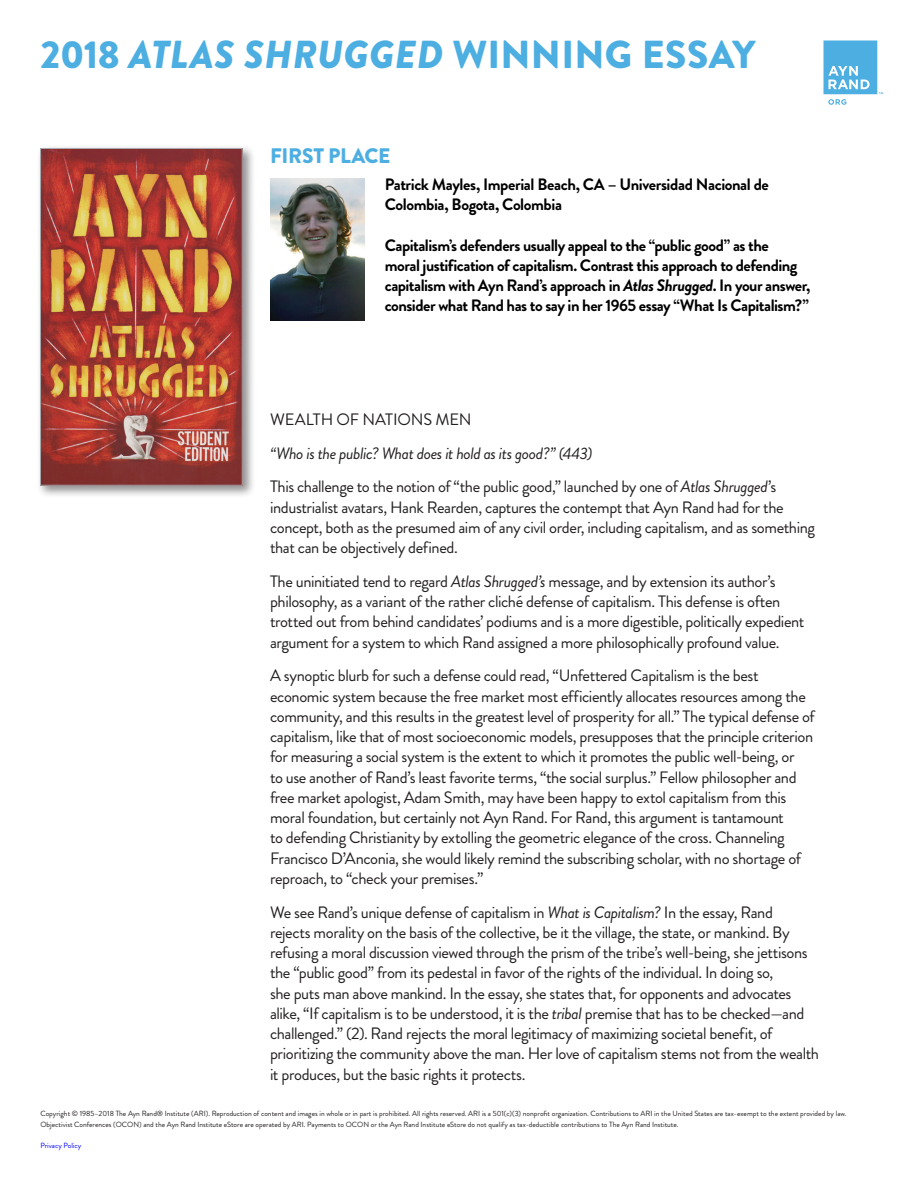
<style>
.page{position:relative;width:918px;height:1188px;background:#fff}
.page>*{position:absolute;margin:0;border:0;box-sizing:border-box;transform-origin:0 0}
.t1{font:900 39px "Brandon Grotesque";letter-spacing:.005em;color:#4caee1}
.Normal__Web{font:900 21px "Brandon Grotesque";letter-spacing:-.015em;color:#4caee1}
.No_Spacing{font:16.5px/20.2px "Brandon Grotesque";letter-spacing:-.025em;color:#231f20}
.Normal__Web-2{font:700 16.5px/19.8px "Brandon Grotesque";letter-spacing:-.03em;color:#000}
.No_Spacing-2{font:italic 16.5px "Brandon Grotesque";letter-spacing:-.025em;color:#231f20}
.No_Spacing-3{font:16.5px "Brandon Grotesque";letter-spacing:-.005em;color:#231f20}
.t2{font:7.5px/10.5px "Brandon Grotesque";color:#231f20}
.t3{font:7.5px "Brandon Grotesque";color:#00f}
.s1{font-style:italic}
</style>
<div class="page">
<div style="left:37px;top:145px;width:218px;height:353px;background:#231f20;opacity:.5"></div>
<img style="left:42px;top:150px;width:199px;height:334px">
<div style="left:40px;top:148px;width:203px;height:338px;border:1px solid #a8a9ad"></div>
<svg style="left:824px;top:40px;width:59px;height:65px"></svg>
<img style="left:270px;top:179px;width:94px;height:142px">
<h1 class="t1" style="left:40px;top:27px;width:716px">2018 <span class="s1">ATLAS SHRUGGED</span> WINNING ESSAY</h1>
<p class="Normal__Web" style="left:270px;top:141px;width:122px">FIRST PLACE</p>
<p class="Normal__Web-2" style="left:385px;top:174px;width:386px">Patrick Mayles, Imperial Beach, CA – Universidad Nacional de<br>Colombia, Bogota, Colombia</p>
<p class="Normal__Web-2" style="left:385px;top:236px;width:427px">Capitalism’s defenders usually appeal to the “public good” as the<br>moral justification of capitalism. Contrast this approach to defending capitalism with Ayn Rand’s approach in <span class="s1">Atlas Shrugged</span>. In your answer, consider what Rand has to say in her 1965 essay “What Is Capitalism?”</p>
<p class="No_Spacing-3" style="left:270px;top:408px;width:203px">WEALTH OF NATIONS MEN</p>
<p class="No_Spacing-2" style="left:270px;top:442px;width:324px">“Who is the public? What does it hold as its good?” (443)</p>
<p class="No_Spacing" style="left:270px;top:477px;width:547px">This challenge to the notion of “the public good,” launched by one of <span class="s1">Atlas Shrugged</span>’s industrialist avatars, Hank Rearden, captures the contempt that Ayn Rand had for the concept, both as the presumed aim of any civil order, including capitalism, and as something that can be objectively defined.</p>
<p class="No_Spacing" style="left:270px;top:571px;width:536px">The uninitiated tend to regard <span class="s1">Atlas Shrugged’s</span> message, and by extension its author’s philosophy, as a variant of the rather cliché defense of capitalism. This defense is often trotted out from behind candidates’ podiums and is a more digestible, politically expedient argument for a system to which Rand assigned a more philosophically profound value.</p>
<p class="No_Spacing" style="left:270px;top:666px;width:546px">A synoptic blurb for such a defense could read, “Unfettered Capitalism is the best economic system because the free market most efficiently allocates resources among the community, and this results in the greatest level of prosperity for all.” The typical defense of capitalism, like that of most socioeconomic models, presupposes that the principle criterion for measuring a social system is the extent to which it promotes the public well-being, or<br>to use another of Rand’s least favorite terms, “the social surplus.” Fellow philosopher and free market apologist, Adam Smith, may have been happy to extol capitalism from this moral foundation, but certainly not Ayn Rand. For Rand, this argument is tantamount<br>to defending Christianity by extolling the geometric elegance of the cross. Channeling Francisco D’Anconia, she would likely remind the subscribing scholar, with no shortage of reproach, to “check your premises.”</p>
<p class="No_Spacing" style="left:270px;top:902px;width:551px">We see Rand’s unique defense of capitalism in <span class="s1">What is Capitalism?</span> In the essay, Rand<br>rejects morality on the basis of the collective, be it the village, the state, or mankind. By refusing a moral discussion viewed through the prism of the tribe’s well-being, she jettisons the “public good” from its pedestal in favor of the rights of the individual. In doing so,<br>she puts man above mankind. In the essay, she states that, for opponents and advocates alike, “If capitalism is to be understood, it is the <span class="s1">tribal</span> premise that has to be checked—and challenged.” (2). Rand rejects the moral legitimacy of maximizing societal benefit, of prioritizing the community above the man. Her love of capitalism stems not from the wealth it produces, but the basic rights it protects.</p>
<p class="t2" style="left:40px;top:1108px;width:808px">Copyright © 1985–2018 The Ayn Rand® Institute (ARI). Reproduction of content and images in whole or in part is prohibited. All rights reserved. ARI is a 501(c)(3) nonprofit organization. Contributions to ARI in the United States are tax-exempt to the extent provided by law.<br>Objectivist Conferences (OCON) and the Ayn Rand Institute eStore are operated by ARI. Payments to OCON or the Ayn Rand Institute eStore do not qualify as tax-deductible contributions to The Ayn Rand Institute.</p>
<p class="t3" style="left:40px;top:1140px;width:42px">Privacy Policy</p>
</div>
